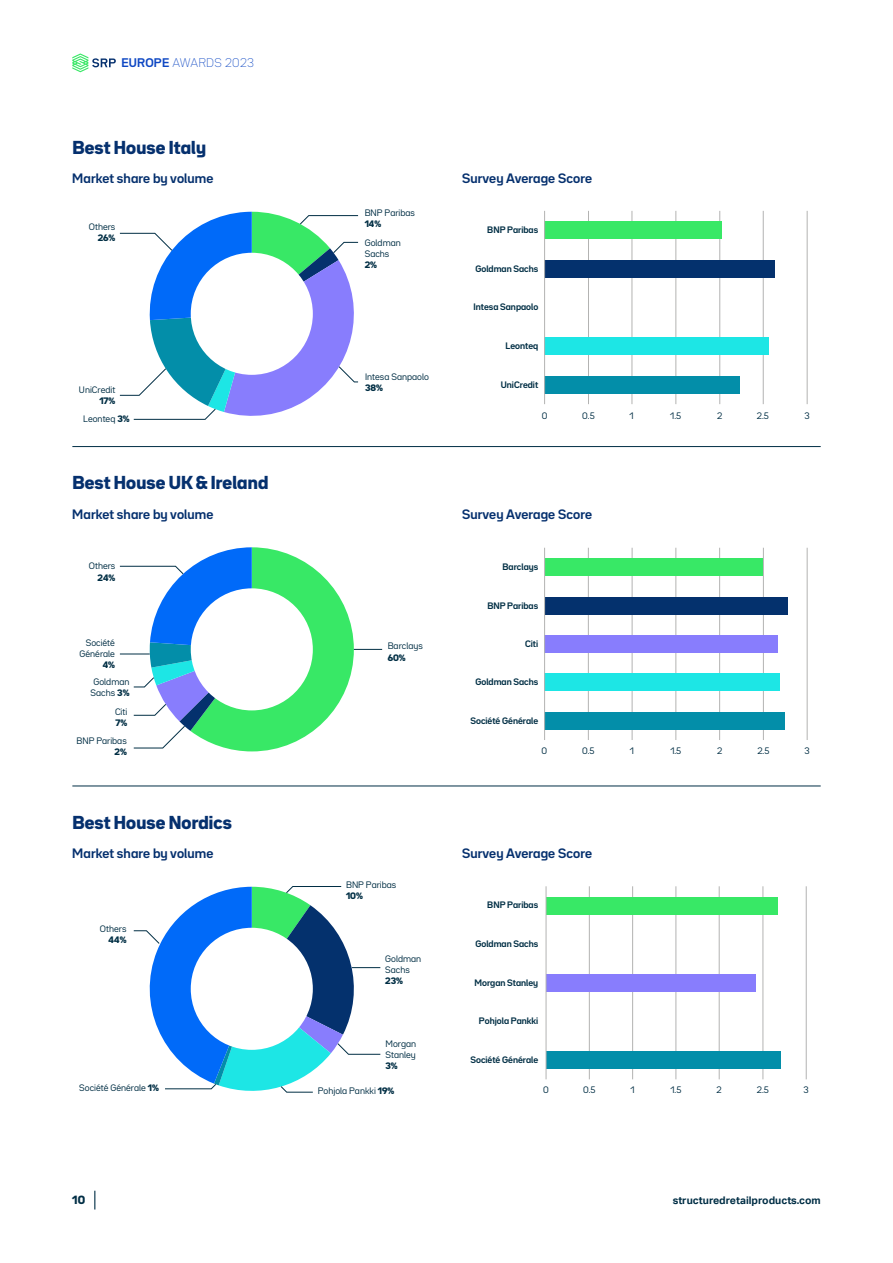
<style>
.page{position:relative;width:893px;height:1263px;background:#fff}
.page>*{position:absolute;margin:0;border:0;box-sizing:border-box;transform-origin:0 0}
.t1{font:900 16.5px "Bw Seido Raw";letter-spacing:.01em;color:#05306e}
.t2{font:700 12px "Bw Seido Raw";letter-spacing:.01em;color:#05306e}
.t3{font:100 11.1px "Bw Seido Raw";letter-spacing:.02em;color:#0e47c3}
.t4{font:700 10.5px "Aktiv Grotesk";color:#002e45}
.t5{font:900 10.5px "Bw Seido Raw";color:#002e45}
.t6{font:8.25px/11.2px "Bw Seido Raw";color:#002e44}
.t7{font:700 8.25px "Bw Seido Raw";color:#002e44}
.t8{font:900 8.25px "Bw Seido Raw";color:#002e44}
.s1{font-weight:700}
.s2{font-weight:900}
</style>
<div class="page">
<svg style="left:72px;top:53px;width:44px;height:19px"></svg>
<svg style="left:94px;top:1191px;width:1px;height:18px"></svg>
<hr style="left:72px;top:446px;width:749px;height:1px;background:#002e45">
<hr style="left:72px;top:786px;width:749px;height:1px;background:#002e45">
<svg style="left:120px;top:547px;width:262px;height:204px"></svg>
<svg style="left:133px;top:886px;width:248px;height:207px"></svg>
<svg style="left:120px;top:212px;width:239px;height:208px"></svg>
<hr style="left:588px;top:548px;width:1px;height:192px;background:#b3b3b2">
<hr style="left:632px;top:548px;width:1px;height:192px;background:#b3b3b2">
<hr style="left:676px;top:548px;width:1px;height:192px;background:#b3b3b2">
<hr style="left:719px;top:548px;width:1px;height:192px;background:#b3b3b2">
<hr style="left:763px;top:548px;width:1px;height:192px;background:#b3b3b2">
<hr style="left:807px;top:548px;width:1px;height:192px;background:#b3b3b2">
<div style="left:545px;top:559px;width:217px;height:17px;background:#38e866"></div>
<div style="left:545px;top:597px;width:242px;height:17px;background:#04316d"></div>
<div style="left:545px;top:635px;width:233px;height:17px;background:#887dfd"></div>
<div style="left:545px;top:674px;width:235px;height:17px;background:#1de6e5"></div>
<div style="left:545px;top:712px;width:240px;height:17px;background:#038ea9"></div>
<hr style="left:544px;top:548px;width:1px;height:192px;background:#b3b3b2">
<hr style="left:589px;top:886px;width:1px;height:193px;background:#b3b3b2">
<hr style="left:632px;top:886px;width:1px;height:193px;background:#b3b3b2">
<hr style="left:676px;top:886px;width:1px;height:193px;background:#b3b3b2">
<hr style="left:719px;top:886px;width:1px;height:193px;background:#b3b3b2">
<hr style="left:763px;top:886px;width:1px;height:193px;background:#b3b3b2">
<hr style="left:806px;top:886px;width:1px;height:193px;background:#b3b3b2">
<div style="left:546px;top:897px;width:231px;height:17px;background:#38e866"></div>
<div style="left:546px;top:974px;width:210px;height:17px;background:#887dfd"></div>
<div style="left:546px;top:1051px;width:235px;height:17px;background:#038ea9"></div>
<hr style="left:546px;top:886px;width:1px;height:193px;background:#b3b3b2">
<hr style="left:588px;top:211px;width:1px;height:193px;background:#b3b3b2">
<hr style="left:632px;top:211px;width:1px;height:193px;background:#b3b3b2">
<hr style="left:676px;top:211px;width:1px;height:193px;background:#b3b3b2">
<hr style="left:719px;top:211px;width:1px;height:193px;background:#b3b3b2">
<hr style="left:763px;top:211px;width:1px;height:193px;background:#b3b3b2">
<hr style="left:807px;top:211px;width:1px;height:193px;background:#b3b3b2">
<div style="left:545px;top:222px;width:177px;height:17px;background:#38e866"></div>
<div style="left:545px;top:261px;width:230px;height:17px;background:#04316d"></div>
<div style="left:545px;top:338px;width:224px;height:17px;background:#1de6e5"></div>
<div style="left:545px;top:376px;width:195px;height:17px;background:#038ea9"></div>
<hr style="left:544px;top:211px;width:1px;height:193px;background:#b3b3b2">
<h3 class="t3" style="left:121px;top:56px;width:134px"><span class="s1">EUROPE</span> AWARDS 2023</h3>
<h1 class="t1" style="left:72px;top:136px;width:135px">Best House Italy</h1>
<h2 class="t2" style="left:72px;top:171px;width:143px">Market share by volume</h2>
<p class="t6" style="left:89px;top:221px;width:28px">Others</p>
<p class="t8" style="left:98px;top:232px;width:19px">26%</p>
<p class="t6" style="left:79px;top:384px;width:38px">UniCredit</p>
<p class="t8" style="left:99px;top:395px;width:18px">17%</p>
<p class="t6" style="left:83px;top:413px;width:48px">Leonteq <span class="s2">3%</span></p>
<h1 class="t1" style="left:72px;top:471px;width:197px">Best House UK &amp; Ireland</h1>
<h2 class="t2" style="left:72px;top:506px;width:143px">Market share by volume</h2>
<p class="t6" style="left:89px;top:560px;width:28px">Others</p>
<p class="t8" style="left:98px;top:572px;width:19px">24%</p>
<p class="t6" style="left:80px;top:637px;width:37px;text-align:right">Société<br>Générale</p>
<p class="t8" style="left:103px;top:659px;width:14px">4%</p>
<p class="t6" style="left:91px;top:676px;width:40px;text-align:center">Goldman<br>Sachs <span class="s2">3%</span></p>
<p class="t6" style="left:115px;top:706px;width:14px">Citi</p>
<p class="t8" style="left:116px;top:717px;width:13px">7%</p>
<p class="t6" style="left:77px;top:735px;width:52px">BNP Paribas</p>
<p class="t8" style="left:115px;top:746px;width:14px">2%</p>
<h1 class="t1" style="left:72px;top:811px;width:161px">Best House Nordics</h1>
<h2 class="t2" style="left:72px;top:845px;width:143px">Market share by volume</h2>
<p class="t6" style="left:100px;top:923px;width:28px">Others</p>
<p class="t8" style="left:109px;top:934px;width:19px">44%</p>
<p class="t6" style="left:365px;top:207px;width:52px">BNP Paribas</p>
<p class="t8" style="left:365px;top:218px;width:18px">14%</p>
<p class="t6" style="left:365px;top:237px;width:37px">Goldman<br>Sachs</p>
<p class="t8" style="left:365px;top:259px;width:14px">2%</p>
<p class="t6" style="left:365px;top:371px;width:65px">Intesa Sanpaolo</p>
<p class="t8" style="left:365px;top:382px;width:19px">38%</p>
<p class="t6" style="left:388px;top:640px;width:37px">Barclays</p>
<p class="t8" style="left:388px;top:652px;width:20px">60%</p>
<p class="t6" style="left:346px;top:879px;width:52px">BNP Paribas</p>
<p class="t8" style="left:346px;top:890px;width:18px">10%</p>
<p class="t6" style="left:385px;top:953px;width:37px">Goldman<br>Sachs</p>
<p class="t8" style="left:385px;top:975px;width:19px">23%</p>
<p class="t6" style="left:385px;top:1038px;width:32px">Morgan<br>Stanley</p>
<p class="t8" style="left:385px;top:1060px;width:14px">3%</p>
<p class="t6" style="left:79px;top:1082px;width:81px">Société Générale <span class="s2">1%</span></p>
<p class="t6" style="left:318px;top:1085px;width:78px">Pohjola Pankki <span class="s2">19%</span></p>
<h2 class="t2" style="left:462px;top:171px;width:131px">Survey Average Score</h2>
<p class="t7" style="left:487px;top:224px;width:52px">BNP Paribas</p>
<p class="t7" style="left:475px;top:263px;width:64px">Goldman Sachs</p>
<p class="t7" style="left:473px;top:302px;width:66px">Intesa Sanpaolo</p>
<p class="t7" style="left:505px;top:340px;width:34px">Leonteq</p>
<p class="t7" style="left:501px;top:379px;width:39px">UniCredit</p>
<p class="t6" style="left:542px;top:410px;width:7px">0</p>
<p class="t6" style="left:582px;top:410px;width:14px">0.5</p>
<p class="t6" style="left:630px;top:410px;width:6px">1</p>
<p class="t6" style="left:670px;top:410px;width:13px">1.5</p>
<p class="t6" style="left:717px;top:410px;width:7px">2</p>
<p class="t6" style="left:757px;top:410px;width:14px">2.5</p>
<p class="t6" style="left:805px;top:410px;width:7px">3</p>
<h2 class="t2" style="left:462px;top:506px;width:131px">Survey Average Score</h2>
<p class="t7" style="left:503px;top:561px;width:37px">Barclays</p>
<p class="t7" style="left:487px;top:600px;width:52px">BNP Paribas</p>
<p class="t7" style="left:525px;top:638px;width:15px">Citi</p>
<p class="t7" style="left:475px;top:676px;width:64px">Goldman Sachs</p>
<p class="t7" style="left:470px;top:715px;width:69px">Société Générale</p>
<p class="t6" style="left:542px;top:745px;width:7px">0</p>
<p class="t6" style="left:582px;top:745px;width:14px">0.5</p>
<p class="t6" style="left:630px;top:745px;width:6px">1</p>
<p class="t6" style="left:670px;top:745px;width:13px">1.5</p>
<p class="t6" style="left:717px;top:745px;width:7px">2</p>
<p class="t6" style="left:757px;top:745px;width:14px">2.5</p>
<p class="t6" style="left:804px;top:745px;width:7px">3</p>
<h2 class="t2" style="left:462px;top:845px;width:131px">Survey Average Score</h2>
<p class="t7" style="left:487px;top:900px;width:52px">BNP Paribas</p>
<p class="t7" style="left:475px;top:939px;width:64px">Goldman Sachs</p>
<p class="t7" style="left:474px;top:977px;width:65px">Morgan Stanley</p>
<p class="t7" style="left:479px;top:1016px;width:61px">Pohjola Pankki</p>
<p class="t7" style="left:470px;top:1054px;width:69px">Société Générale</p>
<p class="t6" style="left:543px;top:1084px;width:7px">0</p>
<p class="t6" style="left:583px;top:1084px;width:14px">0.5</p>
<p class="t6" style="left:630px;top:1084px;width:6px">1</p>
<p class="t6" style="left:670px;top:1084px;width:13px">1.5</p>
<p class="t6" style="left:716px;top:1084px;width:7px">2</p>
<p class="t6" style="left:757px;top:1084px;width:14px">2.5</p>
<p class="t6" style="left:804px;top:1084px;width:7px">3</p>
<p class="t5" style="left:72px;top:1193px;width:14px">10</p>
<p class="t4" style="left:673px;top:1194px;width:149px">structuredretailproducts.com</p>
</div>
